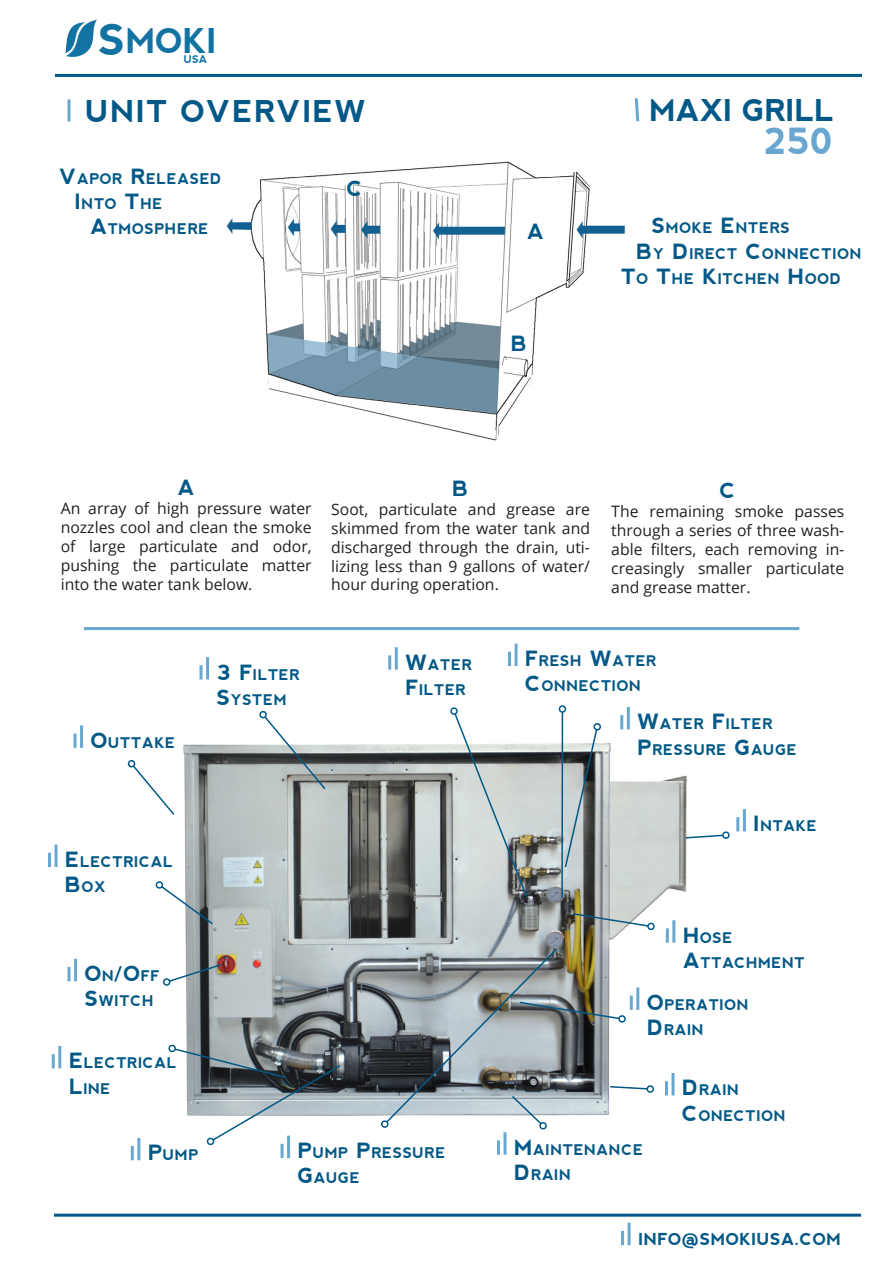
<style>
.page{position:relative;width:893px;height:1263px;background:#fff}
.page>*{position:absolute;margin:0;border:0;box-sizing:border-box;transform-origin:0 0}
.t1{font:700 42.6px "nevis";color:#1273a3}
.t2{font:700 36px "nevis";color:#68a7d0}
.t3{font:700 34.05px "nevis";color:#1273a3}
.t4{font:700 30px "nevis";letter-spacing:.05em;color:#025886}
.t5{font:700 30px "nevis";color:#025886}
.t6{font:700 21px "nevis";color:#025886}
.t7{font:700 16.5px "nevis";letter-spacing:.025em;color:#025886}
.t8{font:15.75px/18.9px "Open Sans";color:#231f20;text-align:justify}
.t9{font:700 14.7px/25.2px "nevis";letter-spacing:.035em;color:#025886}
.t10{font:700 10.65px "nevis";color:#1273a3}
.s1{font-size:21px}
.s2{font-size:14.7px}
</style>
<div class="page">
<hr style="left:55px;top:74px;width:807px;height:3px;background:#025886">
<hr style="left:54px;top:1214px;width:807px;height:3px;background:#025886">
<hr style="left:628px;top:1223px;width:3px;height:22px;background:#68a7d0">
<svg style="left:64px;top:20px;width:33px;height:37px"></svg>
<hr style="left:621px;top:1231px;width:3px;height:14px;background:#68a7d0">
<svg style="left:634px;top:98px;width:6px;height:24px"></svg>
<hr style="left:68px;top:99px;width:2px;height:22px;background:#68a7d0">
<img style="left:226px;top:161px;width:399px;height:280px">
<img style="left:171px;top:725px;width:516px;height:411px">
<hr style="left:84px;top:627px;width:715px;height:3px;background:#68a7d0">
<svg style="left:155px;top:879px;width:59px;height:47px"></svg>
<div style="left:168px;top:1044px;width:8px;height:8px;border:2px solid #025886;border-radius:3px"></div>
<svg style="left:572px;top:912px;width:78px;height:16px"></svg>
<div style="left:647px;top:922px;width:8px;height:8px;border:2px solid #025886;border-radius:50%"></div>
<svg style="left:173px;top:1047px;width:169px;height:99px"></svg>
<svg style="left:163px;top:963px;width:60px;height:23px"></svg>
<svg style="left:379px;top:947px;width:270px;height:184px"></svg>
<div style="left:646px;top:1085px;width:8px;height:8px;border:2px solid #025886;border-radius:50%"></div>
<hr style="left:80px;top:725px;width:3px;height:23px;background:#68a7d0">
<hr style="left:73px;top:733px;width:3px;height:15px;background:#68a7d0">
<hr style="left:743px;top:809px;width:3px;height:22px;background:#68a7d0">
<hr style="left:736px;top:817px;width:3px;height:14px;background:#68a7d0">
<hr style="left:206px;top:657px;width:3px;height:22px;background:#68a7d0">
<svg style="left:200px;top:665px;width:2px;height:14px"></svg>
<hr style="left:55px;top:845px;width:3px;height:22px;background:#68a7d0">
<hr style="left:48px;top:853px;width:3px;height:14px;background:#68a7d0">
<hr style="left:74px;top:959px;width:3px;height:22px;background:#68a7d0">
<svg style="left:68px;top:967px;width:2px;height:14px"></svg>
<hr style="left:58px;top:1046px;width:3px;height:22px;background:#68a7d0">
<hr style="left:52px;top:1054px;width:3px;height:14px;background:#68a7d0">
<hr style="left:137px;top:1138px;width:3px;height:22px;background:#68a7d0">
<hr style="left:131px;top:1146px;width:3px;height:14px;background:#68a7d0">
<hr style="left:287px;top:1136px;width:3px;height:22px;background:#68a7d0">
<hr style="left:281px;top:1144px;width:3px;height:14px;background:#68a7d0">
<hr style="left:503px;top:1132px;width:3px;height:23px;background:#68a7d0">
<hr style="left:497px;top:1140px;width:3px;height:15px;background:#68a7d0">
<hr style="left:636px;top:987px;width:3px;height:23px;background:#68a7d0">
<hr style="left:630px;top:996px;width:3px;height:14px;background:#68a7d0">
<hr style="left:671px;top:1073px;width:3px;height:22px;background:#68a7d0">
<hr style="left:665px;top:1081px;width:3px;height:14px;background:#68a7d0">
<hr style="left:672px;top:920px;width:3px;height:23px;background:#68a7d0">
<hr style="left:666px;top:928px;width:3px;height:15px;background:#68a7d0">
<hr style="left:395px;top:647px;width:3px;height:23px;background:#68a7d0">
<hr style="left:388px;top:655px;width:3px;height:15px;background:#68a7d0">
<hr style="left:627px;top:707px;width:3px;height:22px;background:#68a7d0">
<hr style="left:620px;top:715px;width:3px;height:14px;background:#68a7d0">
<hr style="left:515px;top:644px;width:3px;height:22px;background:#68a7d0">
<hr style="left:508px;top:652px;width:3px;height:14px;background:#68a7d0">
<svg style="left:258px;top:710px;width:69px;height:81px"></svg>
<svg style="left:127px;top:758px;width:49px;height:58px"></svg>
<hr style="left:561px;top:712px;width:2px;height:186px;background:#025886">
<div style="left:559px;top:705px;width:7px;height:8px;border:2px solid #025886;border-radius:50%"></div>
<svg style="left:684px;top:834px;width:40px;height:5px"></svg>
<div style="left:722px;top:831px;width:8px;height:8px;border:2px solid #025886;border-radius:50%"></div>
<svg style="left:564px;top:728px;width:34px;height:141px;background:#989fa1"></svg>
<div style="left:593px;top:723px;width:8px;height:8px;border:2px solid #025886;border-radius:3px"></div>
<svg style="left:449px;top:707px;width:80px;height:192px"></svg>
<h1 class="t1" style="left:99px;top:16px;width:29px">S</h1>
<h3 class="t3" style="left:126px;top:21px;width:92px">MOKI</h3>
<p class="t10" style="left:184px;top:53px;width:25px">USA</p>
<p class="t4" style="left:86px;top:94px;width:282px">UNIT OVERVIEW</p>
<p class="t9" style="left:60px;top:166px;width:164px"><span class="s1">V</span>APOR <span class="s1">R</span>ELEASED</p>
<p class="t9" style="left:75px;top:191px;width:89px"><span class="s1">I</span>NTO <span class="s1">T</span>HE</p>
<p class="t9" style="left:90px;top:216px;width:120px"><span class="s1">A</span>TMOSPHERE</p>
<p class="t6" style="left:347px;top:177px;width:15px">C</p>
<p class="t6" style="left:527px;top:219px;width:17px">A</p>
<p class="t6" style="left:511px;top:331px;width:15px">B</p>
<p class="t5" style="left:649px;top:93px;width:186px">MAXI GRILL</p>
<p class="t2" style="left:764px;top:120px;width:72px">250</p>
<p class="t9" style="left:652px;top:216px;width:139px"><span class="s1">S</span>MOKE <span class="s1">E</span> NTERS</p>
<p class="t9" style="left:637px;top:241px;width:224px"><span class="s1">B</span>Y <span class="s1">D</span> IRECT <span class="s1">C</span> ONN ECTION</p>
<p class="t9" style="left:621px;top:266px;width:222px"><span class="s1">T</span>O <span class="s1">T</span>HE <span class="s1">K</span>ITCHEN <span class="s1">H</span>OOD</p>
<p class="t6" style="left:178px;top:476px;width:17px">A</p>
<p class="t8" style="left:61px;top:499px;width:252px">An array of high pressure water nozzles cool and clean the smoke of large particulate and odor, pushing the particulate matter into the water tank below.</p>
<p class="t6" style="left:453px;top:476px;width:15px">B</p>
<p class="t8" style="left:331px;top:499px;width:260px">Soot, particulate and grease are skimmed from the water tank and discharged through the drain, uti&shy;lizing less than 9 gallons of water/ hour during operation.</p>
<p class="t6" style="left:720px;top:479px;width:15px">C</p>
<p class="t8" style="left:611px;top:502px;width:235px">The remaining smoke passes through a series of three wash&shy;able filters, each removing in&shy;creasingly smaller particulate and grease matter.</p>
<p class="t9" style="left:91px;top:730px;width:86px"><span class="s1">O</span>UTTAKE</p>
<p class="t9" style="left:217px;top:662px;width:84px"><span class="s1">3 F</span>ILTER</p>
<p class="t9" style="left:217px;top:687px;width:71px"><span class="s1">S</span>YSTEM</p>
<p class="t9" style="left:65px;top:849px;width:109px"><span class="s1">E</span> LECTRICAL</p>
<p class="t9" style="left:65px;top:874px;width:42px"><span class="s1">B</span>OX</p>
<p class="t6" style="left:85px;top:962px;width:66px">O<span class="s2">N</span>/O<span class="s2">FF</span></p>
<p class="t9" style="left:85px;top:988px;width:70px"><span class="s1">S</span>WITCH</p>
<p class="t9" style="left:69px;top:1050px;width:109px"><span class="s1">E</span> LECTRICAL</p>
<p class="t9" style="left:69px;top:1076px;width:43px"><span class="s1">L</span>INE</p>
<p class="t9" style="left:405px;top:652px;width:68px"><span class="s1">W</span>ATER<br><span class="s1">F</span>ILTER</p>
<p class="t9" style="left:148px;top:1142px;width:50px"><span class="s1">P</span>UMP</p>
<p class="t9" style="left:298px;top:1140px;width:149px"><span class="s1">P</span>UMP <span class="s1">P</span>RESSURE</p>
<p class="t9" style="left:298px;top:1165px;width:63px"><span class="s1">G</span>AUGE</p>
<p class="t9" style="left:525px;top:648px;width:133px"><span class="s1">F</span>RESH <span class="s1">W</span>ATER</p>
<p class="t9" style="left:525px;top:673px;width:115px"><span class="s1">C</span> ONN ECTION</p>
<p class="t9" style="left:638px;top:711px;width:137px"><span class="s1">W</span>ATER <span class="s1">F</span>ILTER</p>
<p class="t9" style="left:638px;top:737px;width:161px"><span class="s1">P</span>RESSURE <span class="s1">G</span>AUGE</p>
<p class="t9" style="left:754px;top:813px;width:65px"><span class="s1">I</span> NTAKE</p>
<p class="t9" style="left:683px;top:925px;width:51px"><span class="s1">H</span> OSE</p>
<p class="t9" style="left:683px;top:950px;width:123px"><span class="s1">A</span>TTACHMENT</p>
<p class="t9" style="left:647px;top:992px;width:101px"><span class="s1">O</span>PERATION</p>
<p class="t9" style="left:647px;top:1017px;width:56px"><span class="s1">D</span> RAIN</p>
<p class="t9" style="left:514px;top:1137px;width:130px"><span class="s1">M</span>AINTENANCE</p>
<p class="t9" style="left:514px;top:1162px;width:56px"><span class="s1">D</span> RAIN</p>
<p class="t9" style="left:682px;top:1077px;width:56px"><span class="s1">D</span> RAIN</p>
<p class="t9" style="left:682px;top:1103px;width:103px"><span class="s1">C</span> ONECTION</p>
<p class="t7" style="left:638px;top:1229px;width:204px">INFO@SMOKIUSA.COM</p>
</div>
